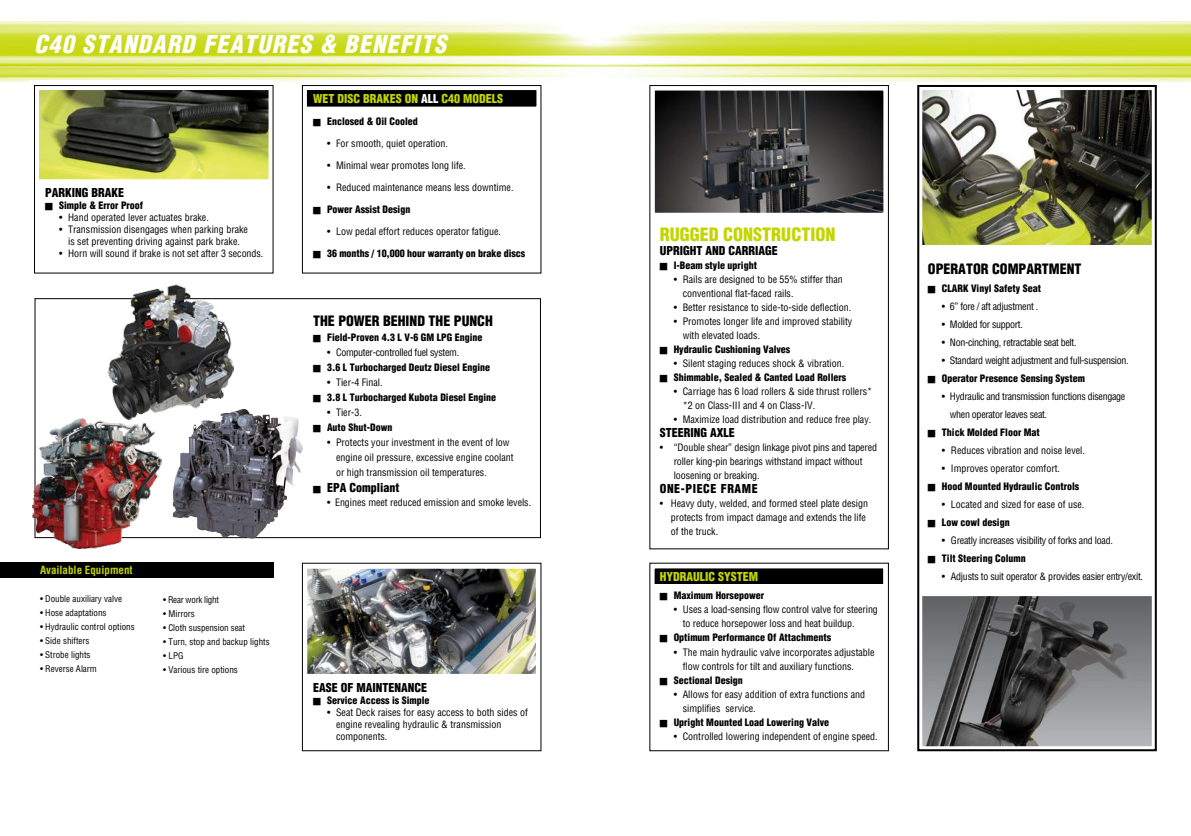
<style>
.page{position:relative;width:1191px;height:836px;background:#fff}
.page>*{position:absolute;margin:0;border:0;box-sizing:border-box;transform-origin:0 0}
.t1{font:italic 900 condensed 24px "Helvetica";letter-spacing:.05em;color:#fff}
.t2{font:900 condensed 18px "Helvetica";color:#c3d500}
.t3{font:900 condensed 14px "Helvetica";color:#000}
.t4{font:900 condensed 12px "Helvetica";color:#000}
.t5{font:900 condensed 12px "Helvetica";color:#c3d500}
.t6{font:900 condensed 12px "Helvetica";letter-spacing:.05em;color:#000}
.t7{font:700 condensed 11px "Helvetica";color:#c3d500}
.t8{font:condensed 10px/14px "Helvetica";color:#000}
.t9{font:900 condensed 10px "Helvetica";color:#000}
.t10{font:condensed 10px/18px "Helvetica";letter-spacing:-.03em;color:#000}
.t11{font:condensed 10px "Helvetica";letter-spacing:-.025em;color:#000}
.t12{font:condensed 9px "Helvetica";color:#000}
.t13{font:condensed 9px "Helvetica";letter-spacing:-.025em;color:#000}
.s1{color:#fff}
</style>
<div class="page">
<img style="left:308px;top:570px;width:227px;height:103px">
<div style="left:297px;top:559px;width:249px;height:125px;border:10px solid #fff"></div>
<img style="left:0;top:22px;width:1191px;height:59px">
<div style="left:0;top:563px;width:274px;height:15px;background:#000"></div>
<div style="left:302px;top:85px;width:239px;height:27px;background:#000"></div>
<div style="left:297px;top:80px;width:249px;height:37px;border:10px solid #fff"></div>
<div style="left:302px;top:85px;width:239px;height:189px;border:1px solid #000"></div>
<img style="left:40px;top:91px;width:228px;height:87px">
<div style="left:29px;top:80px;width:250px;height:109px;border:10px solid #fff"></div>
<div style="left:34px;top:85px;width:240px;height:189px;border:1px solid #000"></div>
<img style="left:107px;top:284px;width:127px;height:134px">
<img style="left:173px;top:409px;width:71px;height:108px">
<img style="left:32px;top:418px;width:130px;height:131px">
<img style="left:923px;top:597px;width:228px;height:148px">
<div style="left:912px;top:586px;width:250px;height:170px;border:10px solid #fff"></div>
<img style="left:656px;top:92px;width:226px;height:120px">
<div style="left:645px;top:81px;width:248px;height:142px;border:10px solid #fff"></div>
<img style="left:923px;top:91px;width:228px;height:154px">
<div style="left:912px;top:80px;width:250px;height:177px;border:10px solid #fff"></div>
<div style="left:917px;top:85px;width:240px;height:666px;border:2px solid #000"></div>
<div style="left:649px;top:85px;width:240px;height:464px;border:1px solid #000"></div>
<div style="left:650px;top:563px;width:238px;height:26px;background:#000"></div>
<div style="left:645px;top:558px;width:248px;height:36px;border:10px solid #fff"></div>
<h1 class="t1" style="left:34px;top:30px;width:414px">C40 STANDARD FEATURES &amp; BENEFITS</h1>
<p class="t4" style="left:45px;top:186px;width:81px">PARKING BRAKE</p>
<p class="t9" style="left:45px;top:200px;width:100px">■ Simple &amp; Error Proof</p>
<p class="t8" style="left:59px;top:211px;width:151px">• Hand operated lever actuates brake.</p>
<p class="t8" style="left:59px;top:224px;width:190px;line-height:12px;text-align:center">• Transmission disengages when parking brake is set preventing driving against park brake.</p>
<p class="t8" style="left:59px;top:247px;width:206px">• Horn will sound if brake is not set after 3 seconds.</p>
<p class="t7" style="left:40px;top:563px;width:94px">Available Equipment</p>
<p class="t12" style="left:40px;top:593px;width:84px">• Double auxiliary valve</p>
<p class="t12" style="left:40px;top:607px;width:68px">• Hose adaptations</p>
<p class="t12" style="left:40px;top:621px;width:96px">• Hydraulic control options</p>
<p class="t12" style="left:40px;top:635px;width:51px">• Side shifters</p>
<p class="t12" style="left:40px;top:649px;width:52px">• Strobe lights</p>
<p class="t12" style="left:40px;top:663px;width:58px">• Reverse Alarm</p>
<p class="t13" style="left:163px;top:594px;width:57px">• Rear work light</p>
<p class="t12" style="left:163px;top:608px;width:33px">• Mirrors</p>
<p class="t12" style="left:163px;top:622px;width:83px">• Cloth suspension seat</p>
<p class="t12" style="left:163px;top:636px;width:108px">• Turn, stop and backup lights</p>
<p class="t12" style="left:163px;top:650px;width:22px">• LPG</p>
<p class="t12" style="left:163px;top:664px;width:76px">• Various tire options</p>
<p class="t5" style="left:313px;top:91px;width:192px">WET DISC BRAKES ON <span class="s1">ALL</span> C40 MODELS</p>
<p class="t9" style="left:313px;top:115px;width:106px">■ Enclosed &amp; Oil Cooled</p>
<p class="t8" style="left:327px;top:136px;width:122px">• For smooth, quiet operation.</p>
<p class="t8" style="left:327px;top:158px;width:140px">• Minimal wear promotes long life.</p>
<p class="t8" style="left:327px;top:180px;width:188px">• Reduced maintenance means less downtime.</p>
<p class="t9" style="left:313px;top:203px;width:99px">■ Power Assist Design</p>
<p class="t8" style="left:327px;top:224px;width:175px">• Low pedal effort reduces operator fatigue.</p>
<p class="t9" style="left:313px;top:247px;width:214px">■ 36 months / 10,000 hour warranty on brake discs</p>
<h3 class="t3" style="left:313px;top:313px;width:181px">THE POWER BEHIND THE PUNCH</h3>
<p class="t9" style="left:313px;top:332px;width:171px">■ Field-Proven 4.3 L V-6 GM LPG Engine</p>
<p class="t10" style="left:327px;top:344px;width:134px">• Computer-controlled fuel system.</p>
<p class="t9" style="left:313px;top:362px;width:179px">■ 3.6 L Turbocharged Deutz Diesel Engine</p>
<p class="t8" style="left:327px;top:376px;width:57px">• Tier-4 Final.</p>
<p class="t9" style="left:313px;top:392px;width:185px">■ 3.8 L Turbocharged Kubota Diesel Engine</p>
<p class="t8" style="left:327px;top:406px;width:36px">• Tier-3.</p>
<p class="t9" style="left:313px;top:422px;width:81px">■ Auto Shut-Down</p>
<p class="t8" style="left:336px;top:435px;width:179px;line-height:15px;text-indent:-9px">• Protects your investment in the event of low engine oil pressure, excessive engine coolant or high transmission oil temperatures.</p>
<p class="t4" style="left:313px;top:481px;width:88px">■ EPA Compliant</p>
<p class="t8" style="left:327px;top:496px;width:206px">• Engines meet reduced emission and smoke levels.</p>
<p class="t4" style="left:313px;top:680px;width:116px">EASE OF MAINTENANCE</p>
<p class="t9" style="left:313px;top:694px;width:118px">■ Service Access is Simple</p>
<p class="t8" style="left:336px;top:706px;width:193px;line-height:12px;text-indent:-9px">• Seat Deck raises for easy access to both sides of engine revealing hydraulic &amp; transmission components.</p>
<h2 class="t2" style="left:660px;top:224px;width:177px">RUGGED CONSTRUCTION</h2>
<p class="t4" style="left:660px;top:243px;width:120px">UPRIGHT AND CARRIAGE</p>
<p class="t9" style="left:660px;top:259px;width:99px">■ I-Beam style upright</p>
<p class="t8" style="left:683px;top:273px;width:162px;text-indent:-9px">• Rails are designed to be 55% stiffer than conventional flat-faced rails.</p>
<p class="t8" style="left:674px;top:301px;width:179px">• Better resistance to side-to-side deflection.</p>
<p class="t8" style="left:683px;top:315px;width:171px;text-indent:-9px">• Promotes longer life and improved stability with elevated loads.</p>
<p class="t9" style="left:660px;top:343px;width:132px">■ Hydraulic Cushioning Valves</p>
<p class="t8" style="left:674px;top:357px;width:172px">• Silent staging reduces shock &amp; vibration.</p>
<p class="t9" style="left:660px;top:371px;width:188px">■ Shimmable, Sealed &amp; Canted Load Rollers</p>
<p class="t8" style="left:683px;top:385px;width:191px;text-indent:-9px">• Carriage has 6 load rollers &amp; side thrust rollers* *2 on Class-III and 4 on Class-IV.</p>
<p class="t8" style="left:674px;top:413px;width:199px">• Maximize load distribution and reduce free play.</p>
<p class="t4" style="left:660px;top:425px;width:77px">STEERING AXLE</p>
<p class="t8" style="left:674px;top:441px;width:205px;text-indent:-14px">• “Double shear” design linkage pivot pins and tapered roller king-pin bearings withstand impact without loosening or breaking.</p>
<p class="t6" style="left:660px;top:481px;width:100px">ONE-PIECE FRAME</p>
<p class="t8" style="left:671px;top:497px;width:199px;text-indent:-11px">• Heavy duty, welded, and formed steel plate design protects from impact damage and extends the life of the truck.</p>
<h3 class="t3" style="left:928px;top:260px;width:155px">OPERATOR COMPARTMENT</h3>
<p class="t9" style="left:928px;top:282px;width:115px">■ CLARK Vinyl Safety Seat</p>
<p class="t10" style="left:942px;top:297px;width:98px">• 6” fore / aft adjustment .</p>
<p class="t10" style="left:942px;top:315px;width:83px">• Molded for support.</p>
<p class="t10" style="left:942px;top:333px;width:136px">• Non-cinching, retractable seat belt.</p>
<p class="t10" style="left:942px;top:351px;width:188px">• Standard weight adjustment and full-suspension.</p>
<p class="t9" style="left:928px;top:372px;width:159px">■ Operator Presence Sensing System</p>
<p class="t10" style="left:950px;top:387px;width:177px;text-indent:-8px">• Hydraulic and transmission functions disengage when operator leaves seat.</p>
<p class="t9" style="left:928px;top:426px;width:114px">■ Thick Molded Floor Mat</p>
<p class="t8" style="left:942px;top:443px;width:145px">• Reduces vibration and noise level.</p>
<p class="t8" style="left:942px;top:461px;width:120px">• Improves operator comfort.</p>
<p class="t9" style="left:928px;top:480px;width:153px">■ Hood Mounted Hydraulic Controls</p>
<p class="t8" style="left:942px;top:497px;width:144px">• Located and sized for ease of use.</p>
<p class="t9" style="left:928px;top:516px;width:83px">■ Low cowl design</p>
<p class="t11" style="left:942px;top:534px;width:173px">• Greatly increases visibility of forks and load.</p>
<p class="t9" style="left:928px;top:552px;width:99px">■ Tilt Steering Column</p>
<p class="t5" style="left:660px;top:569px;width:100px">HYDRAULIC SYSTEM</p>
<p class="t11" style="left:942px;top:570px;width:203px">• Adjusts to suit operator &amp; provides easier entry/exit.</p>
<p class="t9" style="left:660px;top:589px;width:106px">■ Maximum Horsepower</p>
<p class="t8" style="left:683px;top:602px;width:197px;text-indent:-9px">• Uses a load-sensing flow control valve for steering to reduce horsepower loss and heat buildup.</p>
<p class="t9" style="left:660px;top:631px;width:173px">■ Optimum Performance Of Attachments</p>
<p class="t8" style="left:683px;top:645px;width:193px;text-indent:-9px">• The main hydraulic valve incorporates adjustable flow controls for tilt and auxiliary functions.</p>
<p class="t9" style="left:660px;top:674px;width:85px">■ Sectional Design</p>
<p class="t8" style="left:683px;top:687px;width:184px;text-indent:-9px">• Allows for easy addition of extra functions and simplifies service.</p>
<p class="t9" style="left:660px;top:716px;width:171px">■ Upright Mounted Load Lowering Valve</p>
<p class="t8" style="left:674px;top:729px;width:205px">• Controlled lowering independent of engine speed.</p>
</div>
